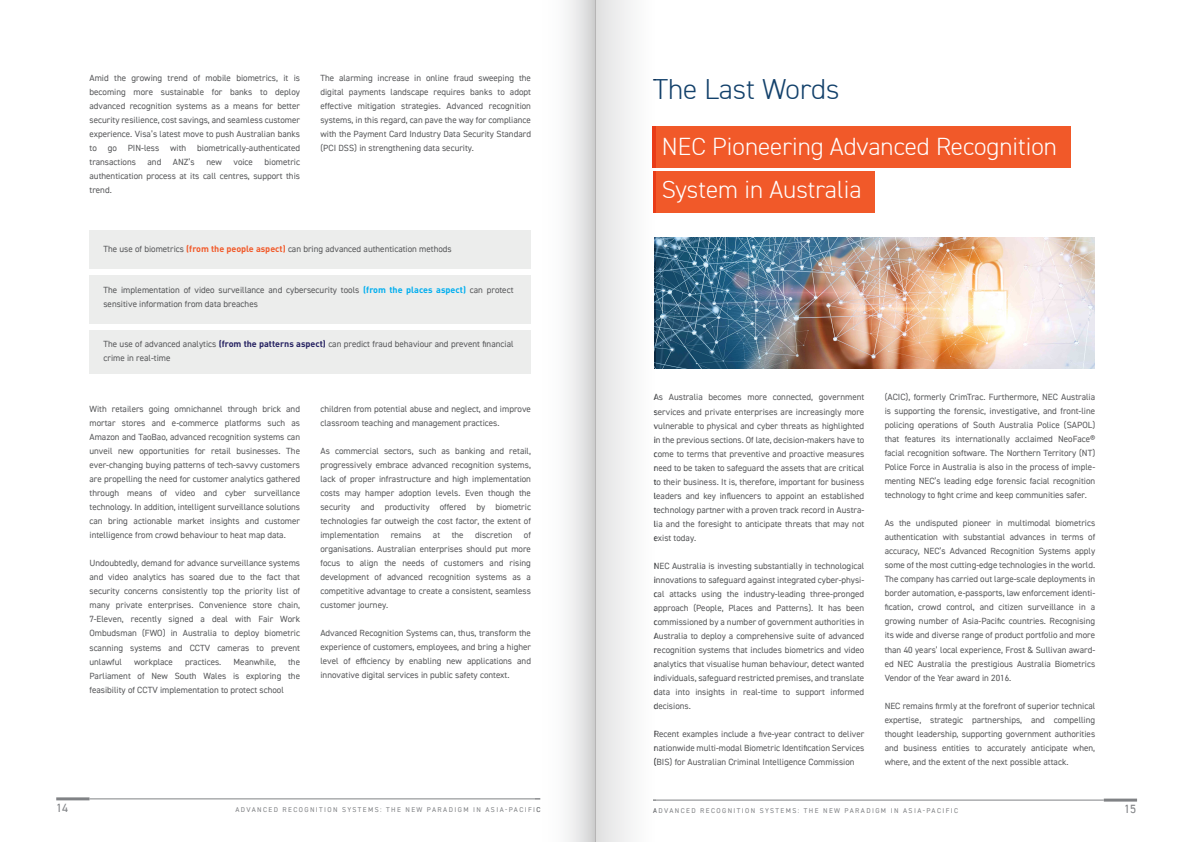
<style>
.page{position:relative;width:1191px;height:842px;background:#fff}
.page>*{position:absolute;margin:0;border:0;box-sizing:border-box;transform-origin:0 0}
.t1{font:300 29px "DIN2014";color:#13416b}
.t2{font:300 25px/43px "DIN2014";color:#fff}
.t3{font:12px "DIN2014";color:#808285}
.t4{font:9px/14px "DIN2014";color:#57585a;text-align:justify}
.t5{font:7px "DIN2014";letter-spacing:.2em;color:#808285}
.s1{font-family:"DIN Pro";font-weight:700;color:#f15929}
.s2{font-family:"DIN Pro";font-weight:700;color:#00aeef}
.s3{font-family:"DIN Pro";font-weight:700;color:#252161}
</style>
<div class="page">
<hr style="left:89px;top:799px;width:451px;height:1px;background:#808285">
<hr style="left:56px;top:797px;width:33px;height:3px;background:#808285">
<hr style="left:653px;top:800px;width:450px;height:1px;background:#808285">
<hr style="left:1103px;top:799px;width:34px;height:3px;background:#808285">
<div style="left:89px;top:230px;width:442px;height:39px;background:#ecedec"></div>
<div style="left:89px;top:275px;width:442px;height:49px;background:#ecedec"></div>
<div style="left:89px;top:330px;width:442px;height:44px;background:#ecedec"></div>
<div style="left:652px;top:126px;width:418px;height:41px;background:#f15929"></div>
<div style="left:652px;top:171px;width:222px;height:41px;background:#f15929"></div>
<img style="left:655px;top:237px;width:439px;height:131px">
<div style="left:535px;top:0;width:60px;height:842px;background:linear-gradient(to right,#fff,#dadadb)"></div>
<div style="left:595px;top:0;width:60px;height:842px;background:linear-gradient(to right,#e1e2e3,#fffdfd)"></div>
<p class="t4" style="left:89px;top:71px;width:212px">Amid the growing trend of mobile biometrics, it is becoming more sustainable for banks to deploy advanced recognition systems as a means for better security resilience, cost savings, and seamless customer experience. Visa’s latest move to push Australian banks to go PIN-less with biometrically-authenticated transactions</p>
<p class="t4" style="left:148px;top:155px;width:15px">and</p>
<p class="t4" style="left:173px;top:155px;width:23px">ANZ’s</p>
<p class="t4" style="left:206px;top:155px;width:17px">new</p>
<p class="t4" style="left:233px;top:155px;width:21px">voice</p>
<p class="t4" style="left:89px;top:155px;width:212px;text-indent:175px">biometric authentication process at its call centres, support this trend.</p>
<p class="t4" style="left:320px;top:71px;width:212px">The alarming increase in online fraud sweeping the digital payments landscape requires banks to adopt effective mitigation strategies. Advanced recognition systems, in this regard, can pave the way for compliance with the Payment Card Industry Data Security Standard (PCI DSS) in strengthening data security.</p>
<p class="t4" style="left:103px;top:242px;width:350px">The use of biometrics <span class="s1">(from the people aspect)</span> can bring advanced authentication methods</p>
<p class="t4" style="left:103px;top:283px;width:411px">The implementation of video surveillance and cybersecurity tools <span class="s2">(from the places aspect)</span> can protect sensitive information from data breaches</p>
<p class="t4" style="left:103px;top:336px;width:411px">The use of advanced analytics <span class="s3">(from the patterns aspect)</span> can predict fraud behaviour and prevent financial crime in real-time</p>
<p class="t4" style="left:89px;top:402px;width:212px">With retailers going omnichannel through brick and mortar stores and e-commerce platforms such as Amazon and TaoBao, advanced recognition systems can unveil new opportunities for retail businesses. The ever-changing buying patterns of tech-savvy customers are propelling the need for customer analytics gathered through means of video and cyber surveillance technology. In addition, intelligent surveillance solutions can bring actionable market insights and customer intelligence from crowd behaviour to heat map data.</p>
<p class="t4" style="left:89px;top:556px;width:212px">Undoubtedly, demand for advance surveillance systems and video analytics has soared due to the fact that security concerns consistently top the priority list of many private enterprises. Convenience store chain, 7-Eleven, recently signed a deal with Fair Work Ombudsman (FWO) in Australia to deploy biometric scanning systems and CCTV cameras to prevent unlawful</p>
<p class="t4" style="left:89px;top:654px;width:212px;text-indent:199px">the Parliament of New South Wales is exploring the feasibility of CCTV implementation to protect school</p>
<p class="t4" style="left:134px;top:654px;width:40px">workplace</p>
<p class="t4" style="left:185px;top:654px;width:38px">practices.</p>
<p class="t4" style="left:233px;top:654px;width:44px">Meanwhile,</p>
<p class="t4" style="left:320px;top:402px;width:212px">children from potential abuse and neglect, and improve classroom teaching and management practices.</p>
<p class="t4" style="left:320px;top:444px;width:212px">As commercial sectors, such as banking and retail, progressively embrace advanced recognition systems, lack of proper infrastructure and high implementation costs may hamper adoption levels. Even though the security and productivity offered by biometric technologies far outweigh the cost factor, the extent of implementation</p>
<p class="t4" style="left:320px;top:528px;width:212px;text-indent:203px">of organisations. Australian enterprises should put more focus to align the needs of customers and rising development of advanced recognition systems as a competitive advantage to create a consistent, seamless customer journey.</p>
<p class="t4" style="left:320px;top:626px;width:212px">Advanced Recognition Systems can, thus, transform the experience of customers, employees, and bring a higher level of efficiency by enabling new applications and innovative digital services in public safety context.</p>
<p class="t4" style="left:391px;top:528px;width:32px">remains</p>
<p class="t4" style="left:433px;top:528px;width:9px">at</p>
<p class="t4" style="left:452px;top:528px;width:13px">the</p>
<p class="t4" style="left:475px;top:528px;width:39px">discretion</p>
<h1 class="t1" style="left:653px;top:72px;width:188px">The Last Words</h1>
<h2 class="t2" style="left:662px;top:125px;width:396px">NEC Pioneering Advanced Recognition<br>System in Australia</h2>
<p class="t4" style="left:653px;top:390px;width:212px">As Australia becomes more connected, government services and private enterprises are increasingly more vulnerable to physical and cyber threats as highlighted in the previous sections. Of late, decision-makers have to come to terms that preventive and proactive measures need to be taken to safeguard the assets that are critical to their business. It is, therefore, important for business leaders and key influencers to appoint an established technology partner with a proven track record in Austra&shy;lia and the foresight to anticipate threats that may not exist today.</p>
<p class="t4" style="left:653px;top:558px;width:212px">NEC Australia is investing substantially in technological innovations to safeguard against integrated cyber-physi&shy;cal attacks using the industry-leading three-pronged approach (People, Places and Patterns). It has been commissioned by a number of government authorities in Australia to deploy a comprehensive suite of advanced recognition systems that includes biometrics and video analytics that visualise human behaviour, detect wanted individuals, safeguard restricted premises, and translate data into insights in real-time to support informed decisions.</p>
<p class="t4" style="left:653px;top:726px;width:212px">Recent examples include a five-year contract to deliver nationwide multi-modal Biometric Identification Services (BIS) for Australian Criminal Intelligence Commission</p>
<p class="t4" style="left:884px;top:390px;width:212px">(ACIC), formerly CrimTrac. Furthermore, NEC Australia is supporting the forensic, investigative, and front-line policing operations of South Australia Police (SAPOL) that features its internationally acclaimed NeoFace® facial recognition software. The Northern Territory (NT)<br>Police Force in Australia is also in the process of imple&shy;menting NEC’s leading edge forensic facial recognition technology to fight crime and keep communities safer.</p>
<p class="t4" style="left:884px;top:516px;width:212px">As the undisputed pioneer in multimodal biometrics authentication with substantial advances in terms of accuracy, NEC’s Advanced Recognition Systems apply some of the most cutting-edge technologies in the world.<br>The company has carried out large-scale deployments in border automation, e-passports, law enforcement identi&shy;fication, crowd control, and citizen surveillance in a growing number of Asia-Pacific countries. Recognising its wide and diverse range of product portfolio and more than 40 years’ local experience, Frost &amp; Sullivan award&shy;ed NEC Australia the prestigious Australia Biometrics Vendor of the Year award in 2016.</p>
<p class="t4" style="left:884px;top:698px;width:212px">NEC remains firmly at the forefront of superior technical expertise, strategic partnerships, and compelling thought leadership, supporting government authorities and business entities to accurately anticipate when, where, and the extent of the next possible attack.</p>
<h3 class="t3" style="left:56px;top:800px;width:13px">14</h3>
<p class="t5" style="left:235px;top:805px;width:307px">ADVANCED RECOGNITION SYSTEMS: THE NEW PARADIGM IN ASIA-PACIFIC</p>
<p class="t5" style="left:653px;top:806px;width:307px">ADVANCED RECOGNITION SYSTEMS: THE NEW PARADIGM IN ASIA-PACIFIC</p>
<h3 class="t3" style="left:1124px;top:802px;width:13px">15</h3>
</div>
